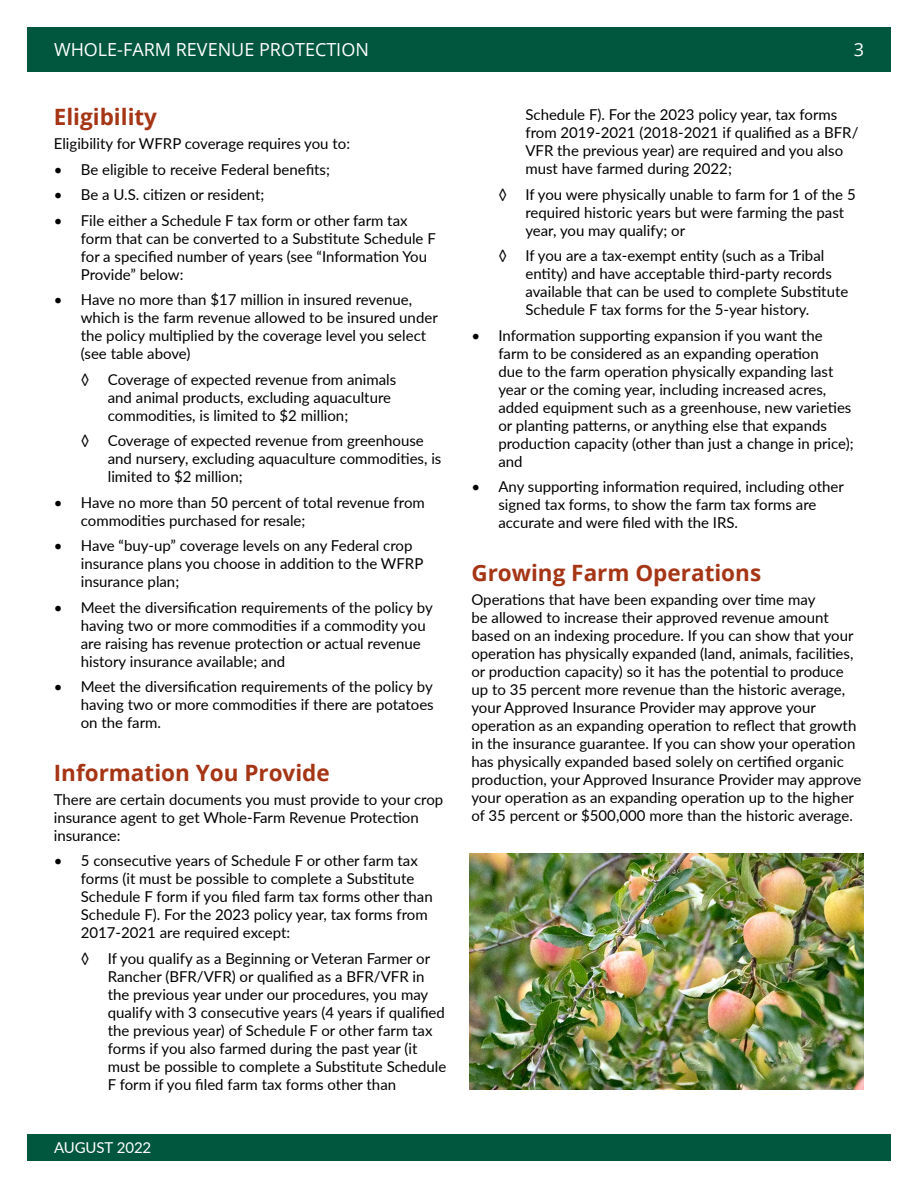
<style>
.page{position:relative;width:918px;height:1188px;background:#fff}
.page>*{position:absolute;margin:0;border:0;box-sizing:border-box;transform-origin:0 0}
.Body_Subhead{font:700 22.5px "Open Sans";color:#a53515}
.t1{font:18px "Open Sans";color:#fff}
.Body_Text{font:15px/18px "Lato";color:#000}
.t2{font:15px "Lato";letter-spacing:-.005em;color:#fff}
</style>
<div class="page">
<div style="left:27px;top:27px;width:864px;height:44px;background:#00573d"></div>
<div style="left:27px;top:1134px;width:864px;height:27px;background:#00573d"></div>
<img style="left:470px;top:854px;width:394px;height:235px">
<p class="t1" style="left:54px;top:37px;width:316px">WHOLE-FARM REVENUE PROTECTION</p>
<p class="t1" style="left:854px;top:37px;width:12px">3</p>
<h2 class="Body_Subhead" style="left:54px;top:101px;width:105px">Eligibility</h2>
<p class="Body_Text" style="left:54px;top:134px;width:298px">Eligibility for WFRP coverage requires you to:</p>
<p class="Body_Text" style="left:54px;top:160px;width:278px">• Be eligible to receive Federal benefits;</p>
<p class="Body_Text" style="left:54px;top:185px;width:212px">• Be a U.S. citizen or resident;</p>
<p class="Body_Text" style="left:81px;top:211px;width:356px;text-indent:-27px">• File either a Schedule F tax form or other farm tax form that can be converted to a Substitute Schedule F for a specified number of years (see “Information You Provide” below:</p>
<p class="Body_Text" style="left:81px;top:290px;width:358px;text-indent:-27px">• Have no more than $17 million in insured revenue, which is the farm revenue allowed to be insured under the policy multiplied by the coverage level you select (see table above)</p>
<p class="Body_Text" style="left:108px;top:370px;width:290px;text-indent:-27px">◊ Coverage of expected revenue from animals and animal products, excluding aquaculture commodities, is limited to $2 million;</p>
<p class="Body_Text" style="left:108px;top:431px;width:335px;text-indent:-27px">◊ Coverage of expected revenue from greenhouse and nursery, excluding aquaculture commodities, is limited to $2 million;</p>
<p class="Body_Text" style="left:81px;top:493px;width:346px;text-indent:-27px">• Have no more than 50 percent of total revenue from commodities purchased for resale;</p>
<p class="Body_Text" style="left:81px;top:536px;width:344px;text-indent:-27px">• Have “buy-up” coverage levels on any Federal crop insurance plans you choose in addition to the WFRP insurance plan;</p>
<p class="Body_Text" style="left:81px;top:598px;width:353px;text-indent:-27px">• Meet the diversification requirements of the policy by having two or more commodities if a commodity you are raising has revenue protection or actual revenue history insurance available; and</p>
<p class="Body_Text" style="left:81px;top:677px;width:355px;text-align:justify;text-indent:-27px">• Meet the diversification requirements of the policy by having two or more commodities if there are potatoes on the farm.</p>
<h2 class="Body_Subhead" style="left:54px;top:757px;width:278px">Information You Provide</h2>
<p class="Body_Text" style="left:54px;top:790px;width:391px">There are certain documents you must provide to your crop insurance agent to get Whole-Farm Revenue Protection insurance:</p>
<p class="Body_Text" style="left:81px;top:851px;width:353px;text-indent:-27px">• 5 consecutive years of Schedule F or other farm tax forms (it must be possible to complete a Substitute Schedule F form if you filed farm tax forms other than Schedule F). For the 2023 policy year, tax forms from 2017-2021 are required except:</p>
<p class="Body_Text" style="left:108px;top:949px;width:340px;text-indent:-27px">◊ If you qualify as a Beginning or Veteran Farmer or Rancher (BFR/VFR) or qualified as a BFR/VFR in the previous year under our procedures, you may qualify with 3 consecutive years (4 years if qualified the previous year) of Schedule F or other farm tax forms if you also farmed during the past year (it must be possible to complete a Substitute Schedule F form if you filed farm tax forms other than</p>
<p class="t2" style="left:54px;top:1137px;width:99px">AUGUST 2022</p>
<p class="Body_Text" style="left:525px;top:105px;width:335px">Schedule F). For the 2023 policy year, tax forms from 2019-2021 (2018-2021 if qualified as a BFR/ VFR the previous year) are required and you also must have farmed during 2022;</p>
<p class="Body_Text" style="left:525px;top:184px;width:332px;text-indent:-27px">◊ If you were physically unable to farm for 1 of the 5 required historic years but were farming the past year, you may qualify; or</p>
<p class="Body_Text" style="left:525px;top:246px;width:324px;text-indent:-27px">◊ If you are a tax-exempt entity (such as a Tribal entity) and have acceptable third-party records available that can be used to complete Substitute Schedule F tax forms for the 5-year history.</p>
<p class="Body_Text" style="left:498px;top:325px;width:357px;text-indent:-27px">• Information supporting expansion if you want the farm to be considered as an expanding operation<br>due to the farm operation physically expanding last year or the coming year, including increased acres, added equipment such as a greenhouse, new varieties or planting patterns, or anything else that expands production capacity (other than just a change in price); and</p>
<p class="Body_Text" style="left:498px;top:477px;width:347px;text-indent:-27px">• Any supporting information required, including other signed tax forms, to show the farm tax forms are accurate and were filed with the IRS.</p>
<h2 class="Body_Subhead" style="left:471px;top:557px;width:291px">Growing Farm Operations</h2>
<p class="Body_Text" style="left:471px;top:589px;width:392px">Operations that have been expanding over time may<br>be allowed to increase their approved revenue amount based on an indexing procedure. If you can show that your operation has physically expanded (land, animals, facilities, or production capacity) so it has the potential to produce up to 35 percent more revenue than the historic average, your Approved Insurance Provider may approve your operation as an expanding operation to reflect that growth in the insurance guarantee. If you can show your operation has physically expanded based solely on certified organic production, your Approved Insurance Provider may approve your operation as an expanding operation up to the higher of 35 percent or $500,000 more than the historic average.</p>
</div>
